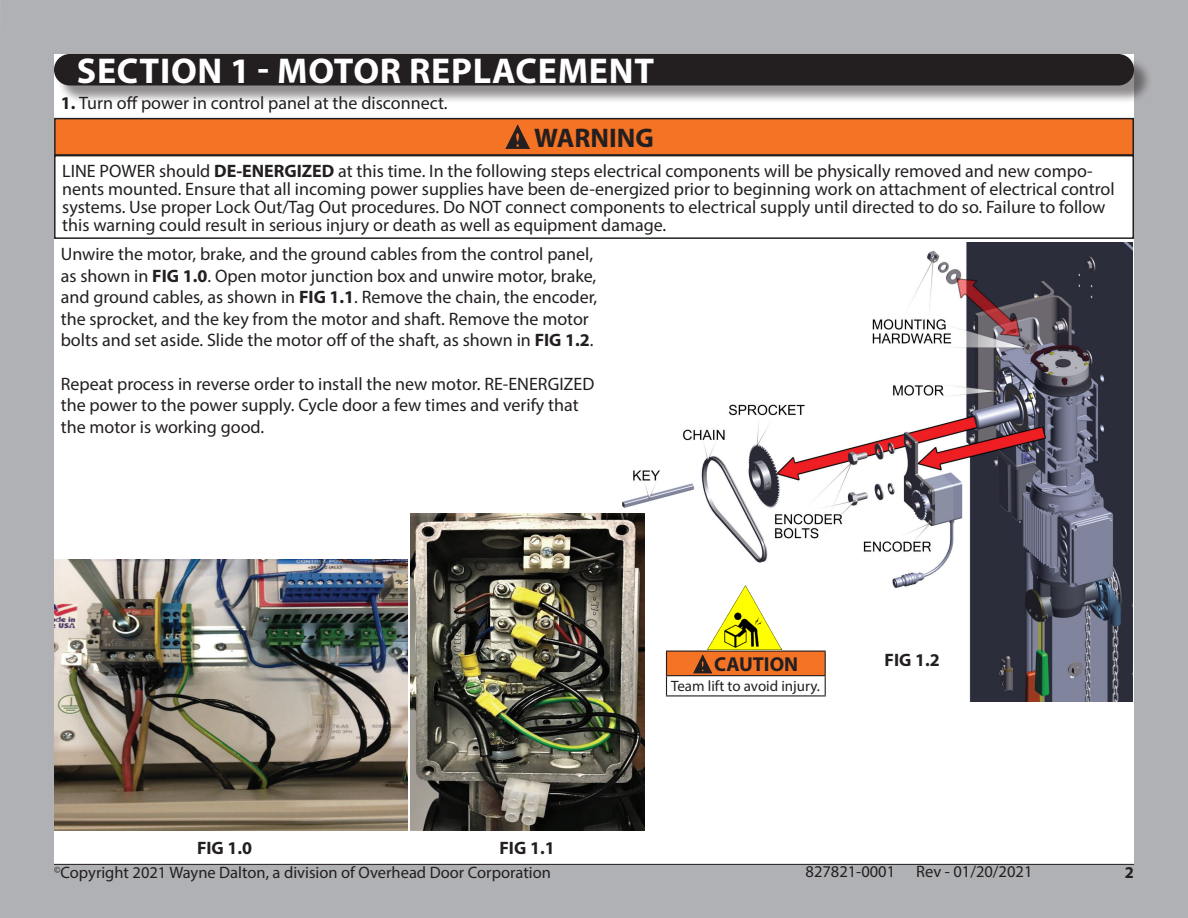
<style>
.page{position:relative;width:1188px;height:918px;background:#fff}
.page>*{position:absolute;margin:0;border:0;box-sizing:border-box;transform-origin:0 0}
.t1{font:700 36px "Myriad Pro";letter-spacing:.02em;color:#fff}
.Section{font:700 27px "Myriad Pro";color:#231f20}
.t2{font:700 20.25px "Myriad Pro";color:#231f20}
.Section-2{font:18px/21.6px "Myriad Pro";color:#231f20}
.Section-3{font:700 18px "Myriad Pro";color:#231f20}
.t3{font:16.5px "Myriad Pro";color:#231f20}
.t4{font:700 16.5px "Myriad Pro";color:#231f20}
.t5{font:15px "Myriad Pro";color:#231f20}
.s1{font-weight:700}
</style>
<div class="page">
<div style="left:0;top:864px;width:1188px;height:54px;background:#b0b1b5"></div>
<hr style="left:54px;top:864px;width:1080px;height:1px;background:#231f20">
<div style="left:0;top:0;width:1188px;height:54px;background:#b0b1b5"></div>
<div style="left:1134px;top:52px;width:54px;height:866px;background:#b0b1b5"></div>
<div style="left:0;top:54px;width:54px;height:810px;background:#b0b1b5"></div>
<img style="left:622px;top:242px;width:510px;height:459px">
<img style="left:54px;top:559px;width:353px;height:272px">
<div style="left:57px;top:56px;width:1095px;height:48px;background:#231f20;opacity:.5"></div>
<div style="left:55px;top:55px;width:1078px;height:30px;background:#231f20;border-radius:15px"></div>
<div style="left:54px;top:54px;width:1080px;height:32px;border:2px solid #231f20;border-radius:15px"></div>
<div style="left:54px;top:155px;width:1080px;height:84px;border:2px solid #231f20"></div>
<div style="left:55px;top:119px;width:1078px;height:36px;background:#f47324"></div>
<div style="left:54px;top:118px;width:1080px;height:38px;border:2px solid #231f20"></div>
<svg style="left:505px;top:125px;width:25px;height:24px"></svg>
<img style="left:410px;top:513px;width:234px;height:318px">
<div style="left:667px;top:651px;width:158px;height:25px;background:#f47325"></div>
<hr style="left:666px;top:651px;width:160px;height:1px;background:#231f20">
<hr style="left:666px;top:675px;width:160px;height:1px;background:#231f20">
<svg style="left:666px;top:652px;width:1px;height:43px"></svg>
<svg style="left:825px;top:652px;width:1px;height:43px"></svg>
<hr style="left:666px;top:695px;width:160px;height:1px;background:#231f20">
<svg style="left:694px;top:656px;width:18px;height:17px"></svg>
<img style="left:708px;top:585px;width:73px;height:66px">
<p class="t1" style="left:77px;top:47px;width:579px">SECTION 1 - MOTOR REPLACEMENT</p>
<p class="Section-2" style="left:61px;top:92px;width:388px"><span class="s1">1.</span> Turn off power in control panel at the disconnect.</p>
<p class="Section" style="left:534px;top:120px;width:121px">WARNING</p>
<p class="Section-2" style="left:62px;top:161px;width:1054px;line-height:18px">LINE POWER should <span class="s1">DE-ENERGIZED</span> at this time. In the following steps electrical components will be physically removed and new compo&shy;nents mounted. Ensure that all incoming power supplies have been de-energized prior to beginning work on attachment of electrical control systems. Use proper Lock Out/Tag Out procedures. Do NOT connect components to electrical supply until directed to do so. Failure to follow this warning could result in serious injury or death as well as equipment damage.</p>
<p class="Section-2" style="left:61px;top:243px;width:538px">Unwire the motor, brake, and the ground cables from the control panel, as shown in <span class="s1">FIG 1.0</span>. Open motor junction box and unwire motor, brake, and ground cables, as shown in <span class="s1">FIG 1.1</span>. Remove the chain, the encoder, the sprocket, and the key from the motor and shaft. Remove the motor bolts and set aside. Slide the motor off of the shaft, as shown in <span class="s1">FIG 1.2</span>.</p>
<p class="Section-2" style="left:61px;top:372px;width:535px">Repeat process in reverse order to install the new motor. RE-ENERGIZED the power to the power supply. Cycle door a few times and verify that the motor is working good.</p>
<p class="Section-3" style="left:197px;top:836px;width:57px">FIG 1.0</p>
<p class="Section-3" style="left:500px;top:836px;width:57px">FIG 1.1</p>
<p class="t3" style="left:54px;top:862px;width:498px"><sup>©</sup>Copyright 2021 Wayne Dalton, a division of Overhead Door Corporation</p>
<p class="t2" style="left:714px;top:651px;width:85px">CAUTION</p>
<p class="t5" style="left:671px;top:677px;width:151px">Team lift to avoid injury.</p>
<p class="Section-3" style="left:885px;top:648px;width:57px">FIG 1.2</p>
<p class="t3" style="left:806px;top:861px;width:91px">827821-0001</p>
<p class="t3" style="left:916px;top:861px;width:118px">Rev - 01/20/2021</p>
<p class="t4" style="left:1125px;top:862px;width:11px">2</p>
</div>
